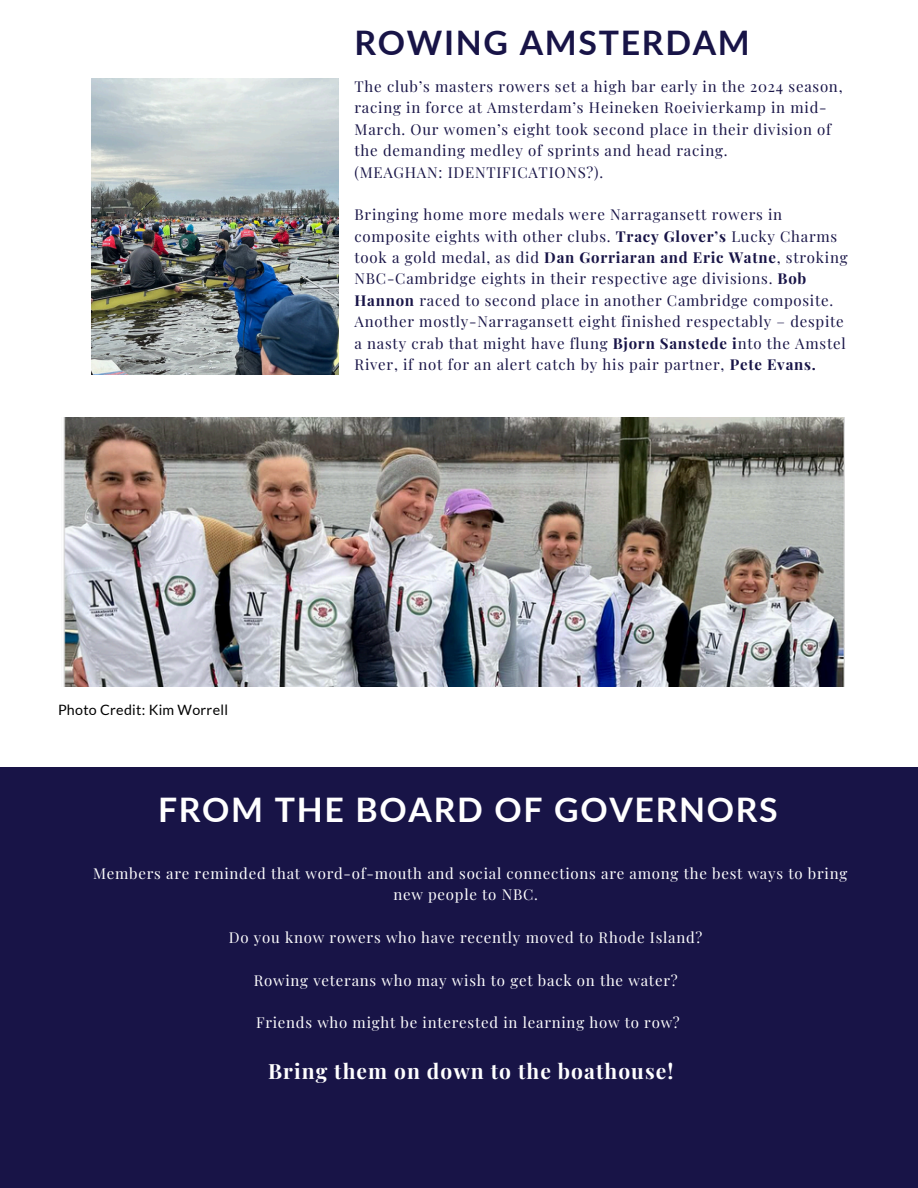
<style>
.page{position:relative;width:918px;height:1188px;background:#fff}
.page>*{position:absolute;margin:0;border:0;box-sizing:border-box;transform-origin:0 0}
.t1{font:700 33.75px "Lato";letter-spacing:.05em;color:#fff}
.t2{font:700 33.75px "Lato";letter-spacing:.05em;color:#181447}
.t3{font:700 21px "Playfair Display";letter-spacing:.05em;color:#fff}
.t4{font:15px/21.3px "Playfair Display";letter-spacing:.05em;color:#181447}
.t5{font:15px/21.3px "Playfair Display";letter-spacing:.05em;color:#fff;text-align:center}
.t6{font:14.25px "Lato";letter-spacing:.02em;color:#000}
.s1{font-weight:700}
</style>
<div class="page">
<img style="left:63px;top:418px;width:781px;height:268px">
<img style="left:92px;top:78px;width:246px;height:296px">
<div style="left:0;top:768px;width:918px;height:420px;background:#181447"></div>
<p class="t2" style="left:355px;top:22px;width:397px">ROWING AMSTERDAM</p>
<h1 class="t4" style="left:355px;top:75px;width:490px">The club’s masters rowers set a high bar early in the 2024 season, racing in force at Amsterdam’s Heineken Roeivierkamp in mid-March. Our women’s eight took second place in their division of the demanding medley of sprints and head racing.</h1>
<p class="t4" style="left:355px;top:161px;width:250px">(MEAGHAN: IDENTIFICATIONS?).</p>
<p class="t4" style="left:355px;top:203px;width:495px">Bringing home more medals were Narragansett rowers in composite eights with other clubs. <span class="s1">Tracy Glover’s</span> Lucky Charms took a gold medal, as did <span class="s1">Dan Gorriaran and Eric Watne</span>, stroking NBC-Cambridge eights in their respective age divisions. <span class="s1">Bob Hannon</span> raced to second place in another Cambridge composite.<br>Another mostly-Narragansett eight finished respectably – despite a nasty crab that might have flung <span class="s1">Bjorn Sanstede i</span>nto the Amstel River, if not for an alert catch by his pair partner, <span class="s1">Pete Evans.</span></p>
<p class="t6" style="left:58px;top:701px;width:171px">Photo Credit: Kim Worrell</p>
<p class="t1" style="left:158px;top:789px;width:621px">FROM THE BOARD OF GOVERNORS</p>
<p class="t5" style="left:93px;top:862px;width:756px">Members are reminded that word-of-mouth and social connections are among the best ways to bring new people to NBC.</p>
<p class="t5" style="left:229px;top:926px;width:475px">Do you know rowers who have recently moved to Rhode Island?</p>
<p class="t5" style="left:254px;top:969px;width:425px">Rowing veterans who may wish to get back on the water?</p>
<h1 class="t5" style="left:256px;top:1012px;width:425px">Friends who might be interested in learning how to row?</h1>
<p class="t3" style="left:268px;top:1056px;width:407px">Bring them on down to the boathouse!</p>
</div>
